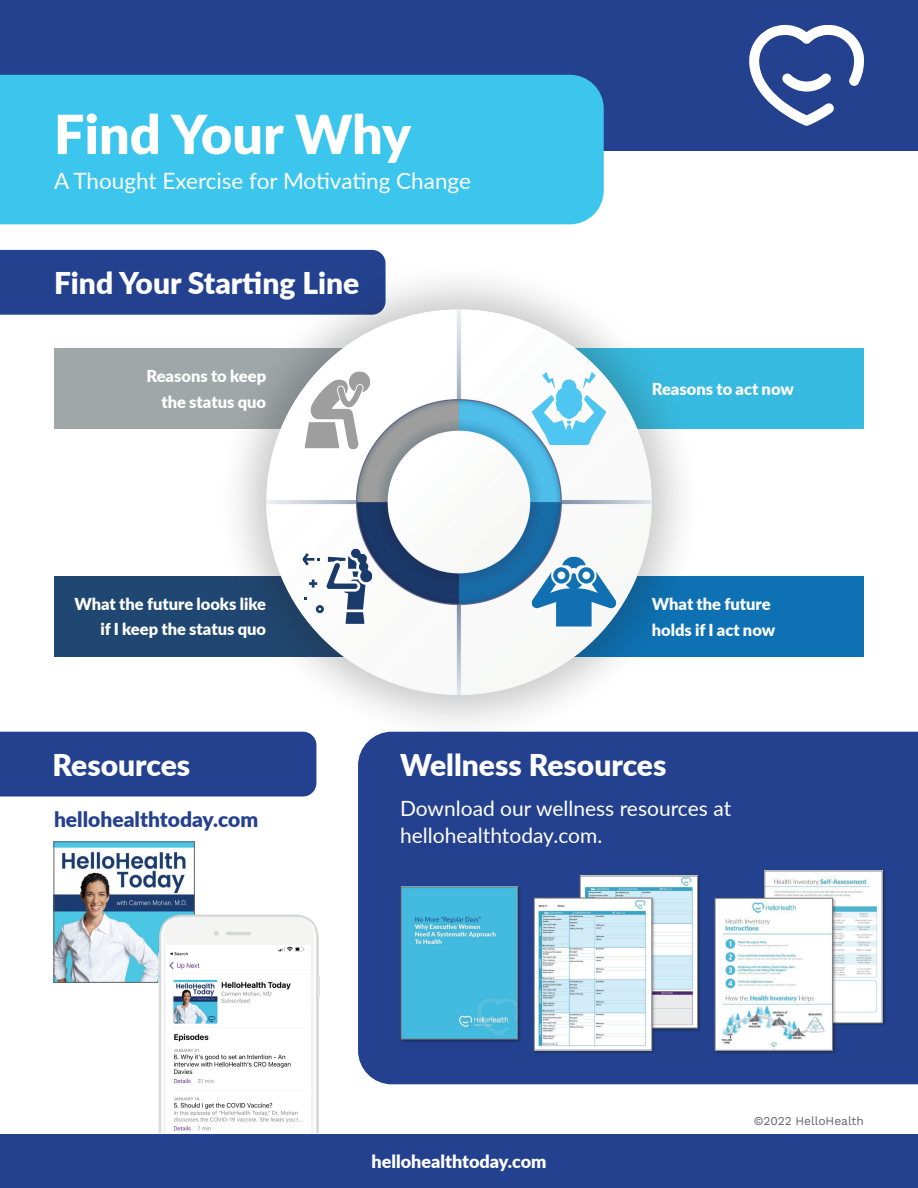
<style>
.page{position:relative;width:918px;height:1188px;background:#fff}
.page>*{position:absolute;margin:0;border:0;box-sizing:border-box;transform-origin:0 0}
.t1{font:900 54px "Lato";color:#fff}
.t2{font:900 30px "Lato";color:#fff}
.t3{font:22.5px "Lato";color:#fff}
.t4{font:21px/27px "Lato";color:#fff}
.t5{font:900 21px "Lato";color:#24418f}
.t6{font:900 18px "Lato";color:#fff}
.t7{font:900 16.5px/25.5px "Lato";color:#fff;text-align:right}
.t8{font:12px "Work Sans";color:#626469}
</style>
<div class="page">
<div style="left:0;top:250px;width:385px;height:65px;background:#24418f"></div>
<div style="left:0;top:0;width:918px;height:151px;background:#24418f"></div>
<div style="left:0;top:75px;width:604px;height:149px;background:#3cc6ee"></div>
<svg style="left:749px;top:25px;width:115px;height:101px"></svg>
<div style="left:0;top:1134px;width:918px;height:54px;background:#24418f"></div>
<div style="left:54px;top:348px;width:293px;height:81px;background:#a0a7a9"></div>
<div style="left:54px;top:576px;width:293px;height:81px;background:#204771"></div>
<div style="left:573px;top:348px;width:291px;height:81px;background:#37badf"></div>
<div style="left:573px;top:576px;width:291px;height:81px;background:#0d71b3"></div>
<div style="left:216px;top:259px;width:486px;height:486px;background:#231f20;opacity:.25"></div>
<img style="left:266px;top:309px;width:386px;height:386px;border-radius:193px">
<hr style="left:266px;top:614px;width:33px;height:1px;background:#2366b2">
<svg style="left:635px;top:424px;width:17px;height:1px"></svg>
<svg style="left:623px;top:609px;width:29px;height:1px"></svg>
<svg style="left:532px;top:557px;width:84px;height:70px"></svg>
<svg style="left:532px;top:372px;width:74px;height:73px"></svg>
<svg style="left:305px;top:371px;width:65px;height:78px"></svg>
<svg style="left:302px;top:549px;width:70px;height:75px"></svg>
<img style="left:56px;top:844px;width:137px;height:137px">
<div style="left:54px;top:842px;width:141px;height:141px;border:1px solid #626469"></div>
<img style="left:151px;top:905px;width:169px;height:228px">
<img style="left:167px;top:946px;width:143px;height:187px">
<div style="left:0;top:732px;width:316px;height:64px;background:#24418f"></div>
<div style="left:358px;top:732px;width:560px;height:352px;background:#24418f"></div>
<img style="left:400px;top:886px;width:121px;height:157px">
<img style="left:403px;top:889px;width:113px;height:148px">
<div style="left:401px;top:887px;width:117px;height:152px;border:1px solid #808180"></div>
<img style="left:579px;top:875px;width:122px;height:157px">
<img style="left:582px;top:878px;width:114px;height:148px">
<div style="left:580px;top:876px;width:118px;height:152px;border:1px solid #808180"></div>
<img style="left:533px;top:897px;width:123px;height:157px">
<img style="left:536px;top:900px;width:114px;height:148px">
<div style="left:534px;top:898px;width:118px;height:152px;border:1px solid #808180"></div>
<img style="left:764px;top:870px;width:122px;height:157px">
<img style="left:767px;top:873px;width:113px;height:148px">
<img style="left:714px;top:897px;width:122px;height:157px">
<img style="left:717px;top:900px;width:114px;height:148px">
<div style="left:715px;top:898px;width:118px;height:152px;border:1px solid #808180"></div>
<h1 class="t1" style="left:54px;top:94px;width:359px">Find Your Why</h1>
<h3 class="t3" style="left:54px;top:164px;width:418px">A Thought Exercise for Motivating Change</h3>
<h2 class="t2" style="left:54px;top:261px;width:307px">Find Your Starting Line</h2>
<p class="t7" style="left:146px;top:363px;width:121px">Reasons to keep the status quo</p>
<p class="t7" style="left:74px;top:590px;width:193px">What the future looks like if I keep the status quo</p>
<p class="t7" style="left:652px;top:376px;width:144px">Reasons to act now</p>
<p class="t7" style="left:652px;top:591px;width:125px;text-align:left">What the future holds if I act now</p>
<h2 class="t2" style="left:53px;top:742px;width:139px">Resources</h2>
<h2 class="t2" style="left:400px;top:742px;width:268px">Wellness Resources</h2>
<p class="t4" style="left:400px;top:794px;width:333px">Download our wellness resources at hellohealthtoday.com.</p>
<p class="t5" style="left:54px;top:804px;width:206px">hellohealthtoday.com</p>
<p class="t6" style="left:371px;top:1148px;width:177px">hellohealthtoday.com</p>
<p class="t8" style="left:754px;top:1114px;width:112px">©2022 HelloHealth</p>
</div>
